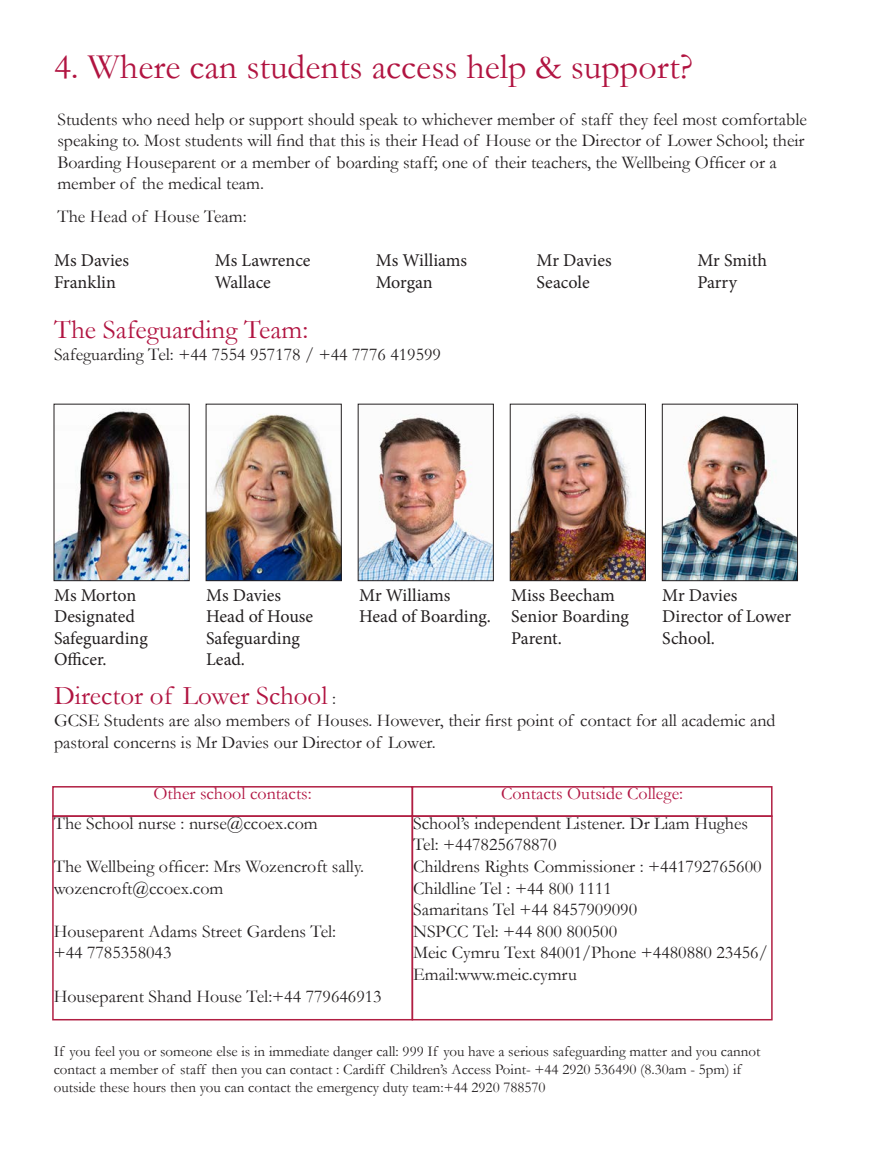
<style>
.page{position:relative;width:893px;height:1175px;background:#fff}
.page>*{position:absolute;margin:0;border:0;box-sizing:border-box;transform-origin:0 0}
.t1{font:36px "Garamond";color:#b11441}
.t2{font:27px "Garamond";color:#b11441}
.t3{font:18px/21.6px "Garamond";color:#231f20}
.t4{font:18px/21.6px "Minion Pro";color:#231f20}
.t5{font:18px "Garamond";color:#b11441}
.t6{font:15px/18px "Garamond";color:#231f20}
.s1{font-size:18px;color:#231f20}
</style>
<div class="page">
<img style="left:56px;top:409px;width:131px;height:170px">
<img style="left:208px;top:414px;width:131px;height:165px">
<div style="left:206px;top:404px;width:135px;height:177px;border:1px solid #231f20"></div>
<img style="left:360px;top:417px;width:132px;height:162px">
<div style="left:358px;top:404px;width:136px;height:177px;border:1px solid #231f20"></div>
<img style="left:512px;top:413px;width:132px;height:166px">
<div style="left:510px;top:404px;width:136px;height:177px;border:1px solid #231f20"></div>
<img style="left:664px;top:414px;width:132px;height:165px">
<div style="left:662px;top:404px;width:136px;height:177px;border:1px solid #231f20"></div>
<div style="left:52px;top:786px;width:361px;height:30px;border:2px solid #b11e42"></div>
<div style="left:412px;top:786px;width:360px;height:30px;border:2px solid #b11e42"></div>
<div style="left:52px;top:815px;width:361px;height:205px;border:2px solid #b11e42"></div>
<div style="left:412px;top:815px;width:361px;height:205px;border:2px solid #b11e42"></div>
<p class="t1" style="left:54px;top:42px;width:640px">4. Where can students access help &amp; support?</p>
<p class="t3" style="left:57px;top:108px;width:751px">Students who need help or support should speak to whichever member of staff they feel most comfortable speaking to. Most students will find that this is their Head of House or the Director of Lower School; their Boarding Houseparent or a member of boarding staff; one of their teachers, the Wellbeing Officer or a member of the medical team.</p>
<p class="t3" style="left:57px;top:205px;width:191px">The Head of House Team:</p>
<p class="t4" style="left:54px;top:250px;width:77px">Ms Davies</p>
<p class="t4" style="left:54px;top:271px;width:63px">Franklin</p>
<p class="t4" style="left:215px;top:250px;width:97px">Ms Lawrence</p>
<p class="t4" style="left:215px;top:271px;width:58px">Wallace</p>
<p class="t4" style="left:376px;top:250px;width:93px">Ms Williams</p>
<p class="t4" style="left:376px;top:271px;width:59px">Morgan</p>
<p class="t2" style="left:54px;top:312px;width:256px">The Safeguarding Team:</p>
<p class="t3" style="left:54px;top:343px;width:389px">Safeguarding Tel: +44 7554 957178 / +44 7776 419599</p>
<p class="t4" style="left:536px;top:250px;width:77px">Mr Davies</p>
<p class="t4" style="left:536px;top:271px;width:55px">Seacole</p>
<p class="t4" style="left:697px;top:250px;width:71px">Mr Smith</p>
<p class="t4" style="left:697px;top:271px;width:41px">Parry</p>
<p class="t4" style="left:54px;top:584px;width:84px">Ms Morton<br>Designated</p>
<p class="t4" style="left:54px;top:627px;width:95px">Safeguarding</p>
<p class="t4" style="left:54px;top:649px;width:54px">Officer.</p>
<p class="t4" style="left:206px;top:584px;width:77px">Ms Davies</p>
<p class="t4" style="left:206px;top:605px;width:109px">Head of House</p>
<p class="t4" style="left:206px;top:627px;width:95px">Safeguarding<br>Lead.</p>
<p class="t4" style="left:359px;top:584px;width:93px">Mr Williams</p>
<p class="t4" style="left:359px;top:605px;width:133px">Head of Boarding.</p>
<p class="t4" style="left:511px;top:584px;width:105px">Miss Beecham</p>
<p class="t4" style="left:511px;top:605px;width:119px">Senior Boarding<br>Parent.</p>
<p class="t4" style="left:662px;top:584px;width:77px">Mr Davies</p>
<p class="t4" style="left:662px;top:605px;width:130px">Director of Lower</p>
<p class="t4" style="left:662px;top:627px;width:54px">School.</p>
<p class="t2" style="left:54px;top:677px;width:283px">Director of Lower School <span class="s1">:</span></p>
<p class="t3" style="left:54px;top:709px;width:723px">GCSE Students are also members of Houses. However, their first point of contact for all academic and pastoral concerns is Mr Davies our Director of Lower.</p>
<p class="t5" style="left:154px;top:781px;width:160px">Other school contacts:</p>
<p class="t5" style="left:501px;top:781px;width:184px">Contacts Outside College:</p>
<p class="t3" style="left:54px;top:811px;width:266px">The School nurse : nurse@ccoex.com</p>
<p class="t3" style="left:54px;top:855px;width:312px">The Wellbeing officer: Mrs Wozencroft sally. wozencroft@ccoex.com</p>
<p class="t3" style="left:54px;top:919px;width:284px">Houseparent Adams Street Gardens Tel:</p>
<p class="t3" style="left:54px;top:941px;width:119px">+44 7785358043</p>
<p class="t3" style="left:54px;top:984px;width:329px">Houseparent Shand House Tel:+44 779646913</p>
<p class="t3" style="left:413px;top:811px;width:337px">School’s independent Listener. Dr Liam Hughes<br>Tel: +447825678870</p>
<p class="t3" style="left:413px;top:855px;width:350px">Childrens Rights Commissioner : +441792765600</p>
<p class="t3" style="left:413px;top:876px;width:200px">Childline Tel : +44 800 1111</p>
<p class="t3" style="left:413px;top:898px;width:226px">Samaritans Tel +44 8457909090</p>
<p class="t3" style="left:413px;top:919px;width:205px">NSPCC Tel: +44 800 800500</p>
<p class="t3" style="left:413px;top:941px;width:356px">Meic Cymru Text 84001/Phone +4480880 23456/<br>Email:www.meic.cymru</p>
<p class="t6" style="left:54px;top:1041px;width:708px">If you feel you or someone else is in immediate danger call: 999 If you have a serious safeguarding matter and you cannot contact a member of staff then you can contact : Cardiff Children’s Access Point- +44 2920 536490 (8.30am - 5pm) if outside these hours then you can contact the emergency duty team:+44 2920 788570</p>
</div>
